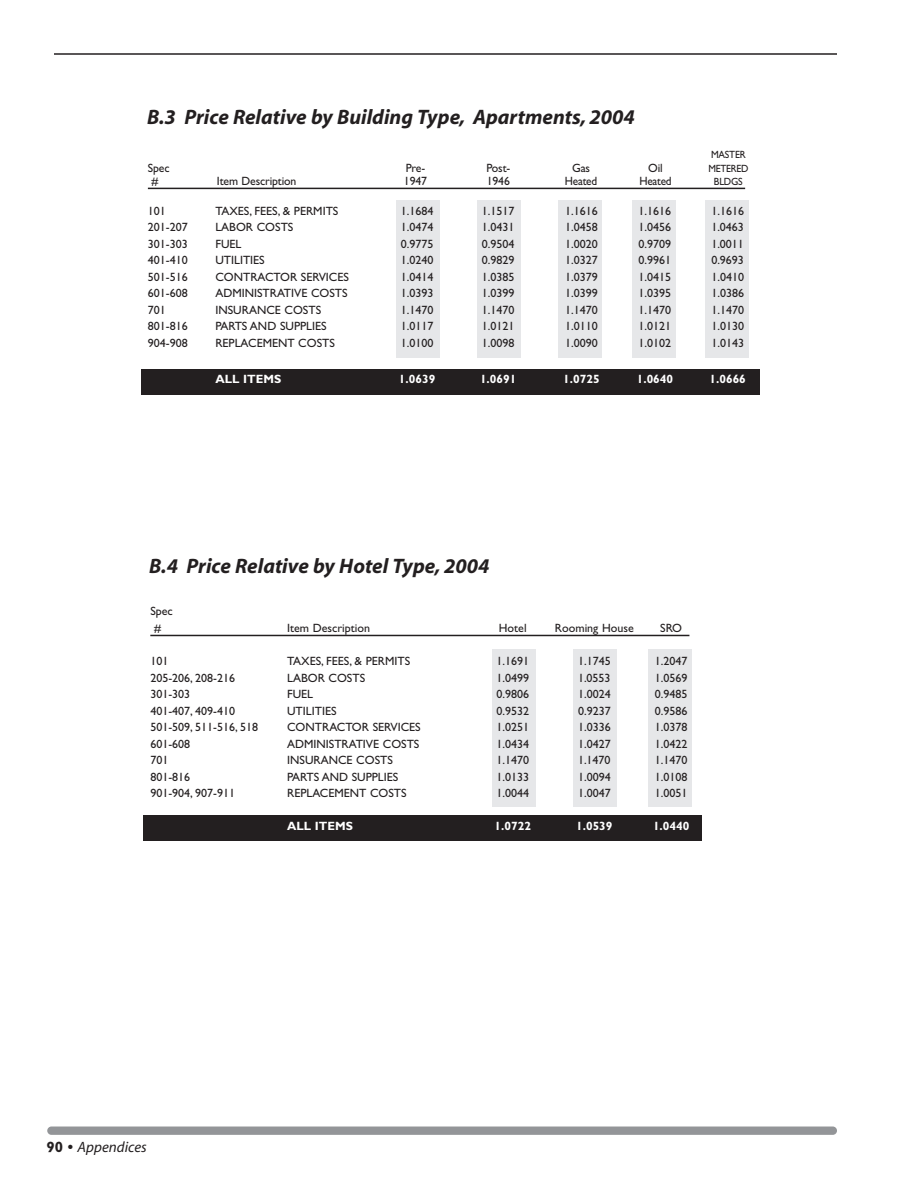
<style>
.page{position:relative;width:918px;height:1188px;background:#fff}
.page>*{position:absolute;margin:0;border:0;box-sizing:border-box;transform-origin:0 0}
.t1{font:italic 700 21px "Myriad";color:#231f20}
.t2{font:italic 15px "Myriad";color:#231f20}
.t3{font:12px/16.6px "Gill Sans";color:#231f20}
.t4{font:700 12px "Gill Sans";color:#fff}
.t5{font:12px "Gill Sans";color:#231f20;scale:.94 1}
.t6{font:10.5px "Gill Sans";letter-spacing:-.02em;color:#231f20;scale:.94 1}
.t7{font:10.5px "Gill Sans";letter-spacing:-.02em;color:#231f20;scale:.93 1}
.s1{font-family:"Gill Sans";font-weight:700;font-style:normal}
</style>
<div class="page">
<div style="left:47px;top:1127px;width:790px;height:8px;background:#939598;border-radius:4px"></div>
<hr style="left:54px;top:53px;width:783px;height:2px;background:#231f20">
<div style="left:397px;top:200px;width:43px;height:158px;background:#e6e7e9"></div>
<div style="left:477px;top:200px;width:43px;height:158px;background:#e6e7e9"></div>
<div style="left:559px;top:200px;width:43px;height:158px;background:#e6e7e9"></div>
<div style="left:632px;top:200px;width:44px;height:158px;background:#e6e7e9"></div>
<div style="left:705px;top:200px;width:43px;height:158px;background:#e6e7e9"></div>
<div style="left:141px;top:369px;width:619px;height:26px;background:#231f20"></div>
<hr style="left:148px;top:188px;width:597px;height:1px;background:#231f20">
<div style="left:573px;top:649px;width:43px;height:157px;background:#e6e7e9"></div>
<div style="left:649px;top:649px;width:43px;height:157px;background:#e6e7e9"></div>
<div style="left:493px;top:649px;width:43px;height:157px;background:#e6e7e9"></div>
<div style="left:143px;top:816px;width:559px;height:25px;background:#231f20"></div>
<hr style="left:150px;top:635px;width:539px;height:1px;background:#231f20">
<h1 class="t1" style="left:147px;top:109px;width:489px">B.3 Price Relative by Building Type, Apartments, 2004</h1>
<p class="t6" style="left:711px;top:151px;width:38px">MASTER</p>
<p class="t3" style="left:148px;top:160px;width:23px">Spec</p>
<p class="t3" style="left:406px;top:160px;width:21px">Pre-</p>
<p class="t3" style="left:486px;top:160px;width:25px">Post-</p>
<p class="t3" style="left:572px;top:160px;width:20px">Gas</p>
<p class="t3" style="left:648px;top:160px;width:16px">Oil</p>
<p class="t7" style="left:708px;top:164px;width:44px">METERED</p>
<p class="t3" style="left:151px;top:174px;width:8px">#</p>
<p class="t3" style="left:217px;top:174px;width:81px">Item Description</p>
<p class="t3" style="left:404px;top:174px;width:25px">1947</p>
<p class="t3" style="left:487px;top:174px;width:25px">1946</p>
<p class="t5" style="left:565px;top:176px;width:36px">Heated</p>
<p class="t5" style="left:639px;top:176px;width:36px">Heated</p>
<p class="t6" style="left:714px;top:177px;width:32px">BLDGS</p>
<p class="t3" style="left:148px;top:203px;width:19px">101</p>
<p class="t3" style="left:215px;top:203px;width:125px">TAXES, FEES, &amp; PERMITS</p>
<p class="t3" style="left:401px;top:203px;width:34px">1.1684</p>
<p class="t3" style="left:482px;top:203px;width:34px">1.1517</p>
<p class="t3" style="left:565px;top:203px;width:34px">1.1616</p>
<p class="t3" style="left:639px;top:203px;width:34px">1.1616</p>
<p class="t3" style="left:711px;top:203px;width:34px">1.1616</p>
<p class="t3" style="left:148px;top:220px;width:41px">201-207</p>
<p class="t3" style="left:215px;top:220px;width:80px">LABOR COSTS</p>
<p class="t3" style="left:401px;top:220px;width:34px">1.0474</p>
<p class="t3" style="left:482px;top:220px;width:34px">1.0431</p>
<p class="t3" style="left:565px;top:220px;width:34px">1.0458</p>
<p class="t3" style="left:639px;top:220px;width:34px">1.0456</p>
<p class="t3" style="left:711px;top:220px;width:34px">1.0463</p>
<p class="t3" style="left:148px;top:236px;width:41px">301-303</p>
<p class="t3" style="left:215px;top:236px;width:28px">FUEL</p>
<p class="t3" style="left:401px;top:236px;width:34px">0.9775</p>
<p class="t3" style="left:482px;top:236px;width:34px">0.9504</p>
<p class="t3" style="left:565px;top:236px;width:34px">1.0020</p>
<p class="t3" style="left:639px;top:236px;width:34px">0.9709</p>
<p class="t3" style="left:711px;top:236px;width:34px">1.0011</p>
<p class="t3" style="left:148px;top:253px;width:41px">401-410</p>
<p class="t3" style="left:215px;top:253px;width:51px">UTILITIES</p>
<p class="t3" style="left:401px;top:253px;width:34px">1.0240</p>
<p class="t3" style="left:482px;top:253px;width:34px">0.9829</p>
<p class="t3" style="left:565px;top:253px;width:34px">1.0327</p>
<p class="t3" style="left:639px;top:253px;width:34px">0.9961</p>
<p class="t3" style="left:711px;top:253px;width:34px">0.9693</p>
<p class="t3" style="left:148px;top:269px;width:41px">501-516</p>
<p class="t3" style="left:215px;top:269px;width:135px">CONTRACTOR SERVICES</p>
<p class="t3" style="left:401px;top:269px;width:34px">1.0414</p>
<p class="t3" style="left:482px;top:269px;width:34px">1.0385</p>
<p class="t3" style="left:565px;top:269px;width:34px">1.0379</p>
<p class="t3" style="left:639px;top:269px;width:34px">1.0415</p>
<p class="t3" style="left:711px;top:269px;width:34px">1.0410</p>
<p class="t3" style="left:148px;top:286px;width:41px">601-608</p>
<p class="t3" style="left:215px;top:286px;width:134px">ADMINISTRATIVE COSTS</p>
<p class="t3" style="left:401px;top:286px;width:34px">1.0393</p>
<p class="t3" style="left:482px;top:286px;width:34px">1.0399</p>
<p class="t3" style="left:565px;top:286px;width:34px">1.0399</p>
<p class="t3" style="left:639px;top:286px;width:34px">1.0395</p>
<p class="t3" style="left:711px;top:286px;width:34px">1.0386</p>
<p class="t3" style="left:148px;top:302px;width:19px">701</p>
<p class="t3" style="left:215px;top:302px;width:107px">INSURANCE COSTS</p>
<p class="t3" style="left:401px;top:302px;width:34px">1.1470</p>
<p class="t3" style="left:482px;top:302px;width:34px">1.1470</p>
<p class="t3" style="left:565px;top:302px;width:34px">1.1470</p>
<p class="t3" style="left:639px;top:302px;width:34px">1.1470</p>
<p class="t3" style="left:711px;top:302px;width:34px">1.1470</p>
<p class="t3" style="left:148px;top:319px;width:41px">801-816</p>
<p class="t3" style="left:215px;top:319px;width:113px">PARTS AND SUPPLIES</p>
<p class="t3" style="left:401px;top:319px;width:34px">1.0117</p>
<p class="t3" style="left:482px;top:319px;width:34px">1.0121</p>
<p class="t3" style="left:565px;top:319px;width:34px">1.0110</p>
<p class="t3" style="left:639px;top:319px;width:34px">1.0121</p>
<p class="t3" style="left:711px;top:319px;width:34px">1.0130</p>
<p class="t3" style="left:148px;top:335px;width:41px">904-908</p>
<p class="t3" style="left:215px;top:335px;width:121px">REPLACEMENT COSTS</p>
<p class="t3" style="left:401px;top:335px;width:34px">1.0100</p>
<p class="t3" style="left:482px;top:335px;width:34px">1.0098</p>
<p class="t3" style="left:565px;top:335px;width:34px">1.0090</p>
<p class="t3" style="left:639px;top:335px;width:34px">1.0102</p>
<p class="t3" style="left:711px;top:335px;width:34px">1.0143</p>
<p class="t4" style="left:215px;top:374px;width:67px">ALL ITEMS</p>
<p class="t4" style="left:399px;top:374px;width:38px">1.0639</p>
<p class="t4" style="left:480px;top:374px;width:38px">1.0691</p>
<p class="t4" style="left:563px;top:374px;width:38px">1.0725</p>
<p class="t4" style="left:637px;top:374px;width:38px">1.0640</p>
<p class="t4" style="left:710px;top:374px;width:38px">1.0666</p>
<h1 class="t1" style="left:149px;top:558px;width:342px">B.4 Price Relative by Hotel Type, 2004</h1>
<p class="t3" style="left:154px;top:604px;width:20px;text-indent:-4px">Spec #</p>
<p class="t3" style="left:287px;top:621px;width:84px">Item Description</p>
<p class="t3" style="left:499px;top:621px;width:29px">Hotel</p>
<p class="t3" style="left:555px;top:621px;width:80px">Rooming House</p>
<p class="t3" style="left:660px;top:621px;width:23px">SRO</p>
<p class="t3" style="left:150px;top:654px;width:19px">101</p>
<p class="t3" style="left:287px;top:654px;width:125px">TAXES, FEES, &amp; PERMITS</p>
<p class="t3" style="left:496px;top:654px;width:34px">1.1691</p>
<p class="t3" style="left:578px;top:654px;width:34px">1.1745</p>
<p class="t3" style="left:655px;top:654px;width:34px">1.2047</p>
<p class="t3" style="left:150px;top:670px;width:86px">205-206, 208-216</p>
<p class="t3" style="left:287px;top:670px;width:80px">LABOR COSTS</p>
<p class="t3" style="left:496px;top:670px;width:34px">1.0499</p>
<p class="t3" style="left:578px;top:670px;width:34px">1.0553</p>
<p class="t3" style="left:655px;top:670px;width:34px">1.0569</p>
<p class="t3" style="left:150px;top:687px;width:41px">301-303</p>
<p class="t3" style="left:287px;top:687px;width:28px">FUEL</p>
<p class="t3" style="left:496px;top:687px;width:34px">0.9806</p>
<p class="t3" style="left:578px;top:687px;width:34px">1.0024</p>
<p class="t3" style="left:655px;top:687px;width:34px">0.9485</p>
<p class="t3" style="left:150px;top:703px;width:86px">401-407, 409-410</p>
<p class="t3" style="left:287px;top:703px;width:51px">UTILITIES</p>
<p class="t3" style="left:496px;top:703px;width:34px">0.9532</p>
<p class="t3" style="left:578px;top:703px;width:34px">0.9237</p>
<p class="t3" style="left:655px;top:703px;width:34px">0.9586</p>
<p class="t3" style="left:150px;top:720px;width:109px">501-509, 511-516, 518</p>
<p class="t3" style="left:287px;top:720px;width:135px">CONTRACTOR SERVICES</p>
<p class="t3" style="left:496px;top:720px;width:34px">1.0251</p>
<p class="t3" style="left:578px;top:720px;width:34px">1.0336</p>
<p class="t3" style="left:655px;top:720px;width:34px">1.0378</p>
<p class="t3" style="left:150px;top:736px;width:41px">601-608</p>
<p class="t3" style="left:287px;top:736px;width:134px">ADMINISTRATIVE COSTS</p>
<p class="t3" style="left:496px;top:736px;width:34px">1.0434</p>
<p class="t3" style="left:578px;top:736px;width:34px">1.0427</p>
<p class="t3" style="left:655px;top:736px;width:34px">1.0422</p>
<p class="t3" style="left:150px;top:753px;width:19px">701</p>
<p class="t3" style="left:287px;top:753px;width:107px">INSURANCE COSTS</p>
<p class="t3" style="left:496px;top:753px;width:34px">1.1470</p>
<p class="t3" style="left:578px;top:753px;width:34px">1.1470</p>
<p class="t3" style="left:655px;top:753px;width:34px">1.1470</p>
<p class="t3" style="left:150px;top:769px;width:41px">801-816</p>
<p class="t3" style="left:287px;top:769px;width:113px">PARTS AND SUPPLIES</p>
<p class="t3" style="left:496px;top:769px;width:34px">1.0133</p>
<p class="t3" style="left:578px;top:769px;width:34px">1.0094</p>
<p class="t3" style="left:655px;top:769px;width:34px">1.0108</p>
<p class="t3" style="left:150px;top:786px;width:86px">901-904, 907-911</p>
<p class="t3" style="left:287px;top:786px;width:121px">REPLACEMENT COSTS</p>
<p class="t3" style="left:496px;top:786px;width:34px">1.0044</p>
<p class="t3" style="left:578px;top:786px;width:34px">1.0047</p>
<p class="t3" style="left:655px;top:786px;width:34px">1.0051</p>
<p class="t4" style="left:287px;top:822px;width:67px">ALL ITEMS</p>
<p class="t4" style="left:495px;top:822px;width:38px">1.0722</p>
<p class="t4" style="left:576px;top:822px;width:38px">1.0539</p>
<p class="t4" style="left:653px;top:822px;width:38px">1.0440</p>
<p class="t2" style="left:47px;top:1141px;width:102px"><span class="s1">90 •</span> Appendices</p>
</div>
